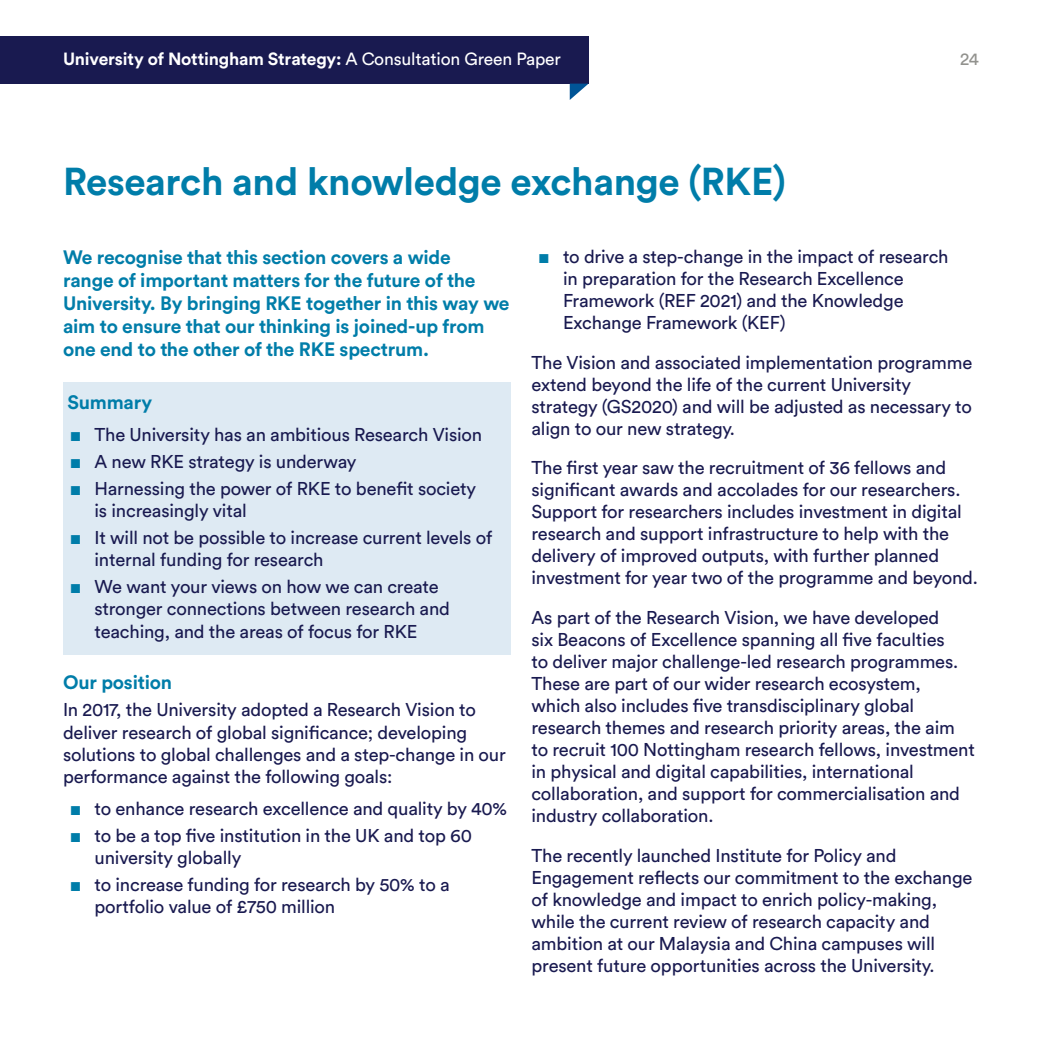
<style>
.page{position:relative;width:1042px;height:1042px;background:#fff}
.page>*{position:absolute;margin:0;border:0;box-sizing:border-box;transform-origin:0 0}
.t1{font:700 38.5px "Circular Pro";letter-spacing:-.01em;color:#007da9}
.t2{font:700 19.25px/23.1px "Circular Pro";letter-spacing:-.01em;color:#007da9}
.t3{font:18.38px/22.1px "Circular Pro";letter-spacing:-.01em;color:#191a50}
.t4{font:700 17.5px "Circular Pro";letter-spacing:-.01em;color:#fff}
.t5{font:17.5px "Circular Pro";color:#92928e}
.s1{font-weight:400}
.s2{font-family:"Arial";font-size:19.25px;color:#007da9}
</style>
<div class="page">
<div style="left:0;top:36px;width:588px;height:48px;background:#191a50"></div>
<svg style="left:570px;top:84px;width:18px;height:16px"></svg>
<div style="left:63px;top:382px;width:447px;height:273px;background:#deeaf3"></div>
<p class="t4" style="left:63px;top:47px;width:499px">University of Nottingham Strategy: <span class="s1">A Consultation Green Paper</span></p>
<p class="t5" style="left:960px;top:47px;width:20px">24</p>
<h1 class="t1" style="left:63px;top:155px;width:724px">Research and knowledge exchange (RKE)</h1>
<p class="t2" style="left:63px;top:245px;width:448px">We recognise that this section covers a wide<br>range of important matters for the future of the University. By bringing RKE together in this way we aim to ensure that our thinking is joined-up from one end to the other of the RKE spectrum.</p>
<p class="t2" style="left:68px;top:390px;width:86px">Summary</p>
<p class="t3" style="left:70px;top:423px;width:414px"><span class="s2">■</span> The University has an ambitious Research Vision</p>
<p class="t3" style="left:70px;top:450px;width:288px"><span class="s2">■</span> A new RKE strategy is underway</p>
<p class="t3" style="left:94px;top:477px;width:383px;text-indent:-25px"><span class="s2">■</span> Harnessing the power of RKE to benefit society is increasingly vital</p>
<p class="t3" style="left:94px;top:526px;width:399px;text-indent:-25px"><span class="s2">■</span> It will not be possible to increase current levels of internal funding for research</p>
<p class="t3" style="left:94px;top:574px;width:357px;line-height:22.6px;text-indent:-25px"><span class="s2">■</span> We want your views on how we can create stronger connections between research and teaching, and the areas of focus for RKE</p>
<p class="t2" style="left:63px;top:670px;width:111px">Our position</p>
<p class="t3" style="left:63px;top:698px;width:444px">In 2017, the University adopted a Research Vision to deliver research of global significance; developing solutions to global challenges and a step-change in our performance against the following goals:</p>
<p class="t3" style="left:70px;top:796px;width:439px"><span class="s2">■</span> to enhance research excellence and quality by 40%</p>
<p class="t3" style="left:94px;top:823px;width:379px;text-indent:-25px"><span class="s2">■</span> to be a top five institution in the UK and top 60 university globally</p>
<p class="t3" style="left:94px;top:872px;width:357px;text-indent:-25px"><span class="s2">■</span> to increase funding for research by 50% to a portfolio value of £750 million</p>
<p class="t3" style="left:563px;top:245px;width:387px;text-indent:-25px"><span class="s2">■</span> to drive a step-change in the impact of research in preparation for the Research Excellence Framework (REF 2021) and the Knowledge Exchange Framework (KEF)</p>
<p class="t3" style="left:531px;top:350px;width:442px">The Vision and associated implementation programme extend beyond the life of the current University strategy (GS2020) and will be adjusted as necessary to align to our new strategy.</p>
<p class="t3" style="left:531px;top:456px;width:448px">The first year saw the recruitment of 36 fellows and significant awards and accolades for our researchers.<br>Support for researchers includes investment in digital research and support infrastructure to help with the delivery of improved outputs, with further planned investment for year two of the programme and beyond.</p>
<p class="t3" style="left:531px;top:605px;width:445px">As part of the Research Vision, we have developed<br>six Beacons of Excellence spanning all five faculties<br>to deliver major challenge-led research programmes.<br>These are part of our wider research ecosystem,<br>which also includes five transdisciplinary global research themes and research priority areas, the aim to recruit 100 Nottingham research fellows, investment in physical and digital capabilities, international collaboration, and support for commercialisation and industry collaboration.</p>
<p class="t3" style="left:531px;top:843px;width:442px">The recently launched Institute for Policy and Engagement reflects our commitment to the exchange of knowledge and impact to enrich policy-making, while the current review of research capacity and ambition at our Malaysia and China campuses will present future opportunities across the University.</p>
</div>
